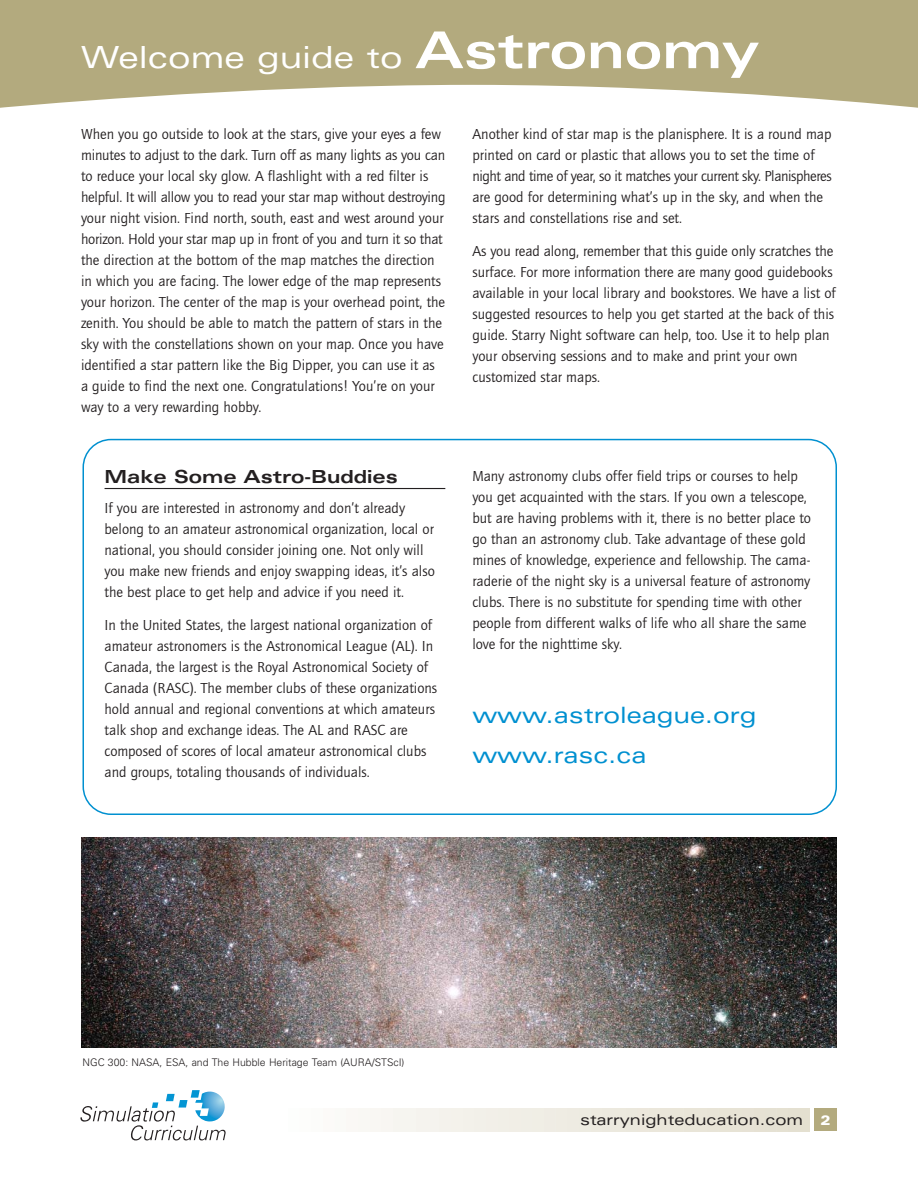
<style>
.page{position:relative;width:918px;height:1188px;background:#fff}
.page>*{position:absolute;margin:0;border:0;box-sizing:border-box;transform-origin:0 0}
.t1{font:expanded 30.45px "Univers";color:#fff}
.t2{font:expanded 22.5px/40.5px "Univers";color:#0090d0}
.t3{font:700 expanded 18px "Univers";color:#231f20}
.t4{font:15px/21px "Quay Sans";color:#231f20}
.t5{font:expanded 15px "Univers";color:#231f20}
.t6{font:300 10.5px "Univers";color:#231f20}
.s1{font-weight:700;font-size:50.85px}
.s2{font-weight:900;font-size:13.5px;color:#fff}
</style>
<div class="page">
<div style="left:815px;top:1109px;width:22px;height:22px;background:#b3aa7e"></div>
<hr style="left:804px;top:1109px;width:3px;height:22px;background:#e4e0d0">
<hr style="left:793px;top:1109px;width:2px;height:22px;background:#e4e0d1">
<hr style="left:781px;top:1109px;width:3px;height:22px;background:#e5e1d2">
<hr style="left:769px;top:1109px;width:3px;height:22px;background:#e5e1d3">
<hr style="left:758px;top:1109px;width:2px;height:22px;background:#e6e1d3">
<hr style="left:746px;top:1109px;width:3px;height:22px;background:#e7e2d5">
<hr style="left:735px;top:1109px;width:2px;height:22px;background:#e7e3d5">
<hr style="left:723px;top:1109px;width:3px;height:22px;background:#e8e4d6">
<hr style="left:711px;top:1109px;width:3px;height:22px;background:#e8e4d7">
<hr style="left:700px;top:1109px;width:2px;height:22px;background:#e9e5d8">
<hr style="left:688px;top:1109px;width:3px;height:22px;background:#e9e5d8">
<hr style="left:676px;top:1109px;width:3px;height:22px;background:#eae6d9">
<hr style="left:665px;top:1109px;width:2px;height:22px;background:#eae6da">
<hr style="left:653px;top:1109px;width:3px;height:22px;background:#ebe7db">
<hr style="left:641px;top:1109px;width:3px;height:22px;background:#ece7dc">
<hr style="left:630px;top:1109px;width:2px;height:22px;background:#ebe8dd">
<hr style="left:618px;top:1109px;width:3px;height:22px;background:#ece9de">
<hr style="left:607px;top:1109px;width:2px;height:22px;background:#ece9df">
<hr style="left:595px;top:1109px;width:3px;height:22px;background:#edeae0">
<hr style="left:583px;top:1109px;width:3px;height:22px;background:#edebe1">
<hr style="left:572px;top:1109px;width:2px;height:22px;background:#eeebe2">
<hr style="left:560px;top:1109px;width:3px;height:22px;background:#efece3">
<hr style="left:548px;top:1109px;width:3px;height:22px;background:#efece4">
<hr style="left:537px;top:1109px;width:2px;height:22px;background:#f0eee5">
<hr style="left:525px;top:1109px;width:3px;height:22px;background:#f0eee6">
<hr style="left:514px;top:1109px;width:2px;height:22px;background:#f1eee6">
<hr style="left:502px;top:1109px;width:3px;height:22px;background:#f1efe7">
<hr style="left:490px;top:1109px;width:3px;height:22px;background:#f2efe8">
<hr style="left:479px;top:1109px;width:2px;height:22px;background:#f2f0e9">
<hr style="left:467px;top:1109px;width:3px;height:22px;background:#f3f1ea">
<hr style="left:455px;top:1109px;width:3px;height:22px;background:#f4f2eb">
<hr style="left:444px;top:1109px;width:2px;height:22px;background:#f4f2ec">
<hr style="left:432px;top:1109px;width:3px;height:22px;background:#f5f3ee">
<hr style="left:420px;top:1109px;width:3px;height:22px;background:#f5f3ee">
<hr style="left:409px;top:1109px;width:2px;height:22px;background:#f6f5f0">
<hr style="left:397px;top:1109px;width:3px;height:22px;background:#f6f5f0">
<hr style="left:386px;top:1109px;width:2px;height:22px;background:#f8f6f2">
<hr style="left:374px;top:1109px;width:3px;height:22px;background:#f9f7f3">
<hr style="left:362px;top:1109px;width:3px;height:22px;background:#f9f8f4">
<hr style="left:351px;top:1109px;width:2px;height:22px;background:#faf8f5">
<hr style="left:339px;top:1109px;width:3px;height:22px;background:#fafaf7">
<hr style="left:327px;top:1109px;width:3px;height:22px;background:#fcfaf8">
<hr style="left:316px;top:1109px;width:2px;height:22px;background:#fcfcfa">
<hr style="left:304px;top:1109px;width:3px;height:22px;background:#fdfdfb">
<svg style="left:80px;top:1090px;width:146px;height:50px"></svg>
<svg style="left:0;top:0;width:918px;height:108px;background:#bdb590"></svg>
<svg style="left:82px;top:439px;width:755px;height:376px"></svg>
<hr style="left:105px;top:488px;width:340px;height:1px;background:#231f20">
<img style="left:81px;top:838px;width:756px;height:210px">
<h1 class="t1" style="left:81px;top:46px;width:680px">Welcome guide to <span class="s1">Astronomy</span></h1>
<p class="t4" style="left:81px;top:125px;width:366px">When you go outside to look at the stars, give your eyes a few minutes to adjust to the dark. Turn off as many lights as you can to reduce your local sky glow. A flashlight with a red filter is helpful. It will allow you to read your star map without destroying your night vision. Find north, south, east and west around your horizon. Hold your star map up in front of you and turn it so that the direction at the bottom of the map matches the direction in which you are facing. The lower edge of the map represents your horizon. The center of the map is your overhead point, the zenith. You should be able to match the pattern of stars in the sky with the constellations shown on your map. Once you have identified a star pattern like the Big Dipper, you can use it as a guide to find the next one. Congratulations! You’re on your way to a very rewarding hobby.</p>
<p class="t4" style="left:472px;top:125px;width:361px">Another kind of star map is the planisphere. It is a round map printed on card or plastic that allows you to set the time of night and time of year, so it matches your current sky. Planispheres are good for determining what’s up in the sky, and when the stars and constellations rise and set.</p>
<p class="t4" style="left:472px;top:242px;width:365px">As you read along, remember that this guide only scratches the surface. For more information there are many good guidebooks available in your local library and bookstores. We have a list of suggested resources to help you get started at the back of this guide. Starry Night software can help, too. Use it to help plan your observing sessions and to make and print your own customized star maps.</p>
<p class="t3" style="left:105px;top:470px;width:295px">Make Some Astro-Buddies</p>
<p class="t4" style="left:105px;top:499px;width:332px">If you are interested in astronomy and don’t already belong to an amateur astronomical organization, local or national, you should consider joining one. Not only will you make new friends and enjoy swapping ideas, it’s also the best place to get help and advice if you need it.</p>
<p class="t4" style="left:105px;top:616px;width:334px">In the United States, the largest national organization of amateur astronomers is the Astronomical League (AL). In Canada, the largest is the Royal Astronomical Society of Canada (RASC). The member clubs of these organizations hold annual and regional conventions at which amateurs talk shop and exchange ideas. The AL and RASC are composed of scores of local amateur astronomical clubs and groups, totaling thousands of individuals.</p>
<p class="t4" style="left:472px;top:467px;width:340px">Many astronomy clubs offer field trips or courses to help you get acquainted with the stars. If you own a telescope, but are having problems with it, there is no better place to go than an astronomy club. Take advantage of these gold mines of knowledge, experience and fellowship. The cama&shy;raderie of the night sky is a universal feature of astronomy clubs. There is no substitute for spending time with other people from different walks of life who all share the same love for the nighttime sky.</p>
<h2 class="t2" style="left:472px;top:697px;width:286px">www.astroleague.org www.rasc.ca</h2>
<p class="t6" style="left:83px;top:1058px;width:323px">NGC 300: NASA, ESA, and The Hubble Heritage Team (AURA/STScI)</p>
<p class="t5" style="left:580px;top:1114px;width:252px">starrynighteducation.com <span class="s2">2</span></p>
</div>
